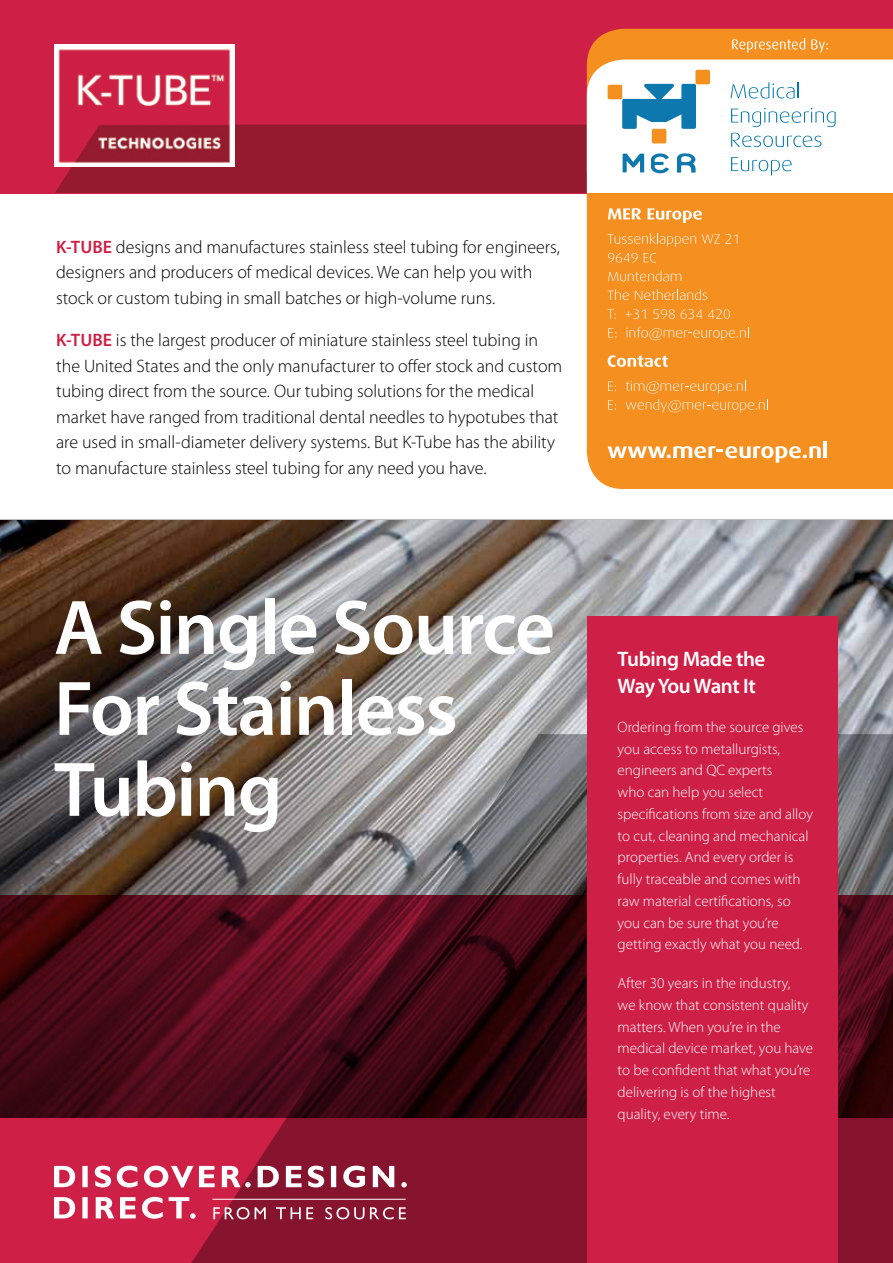
<style>
.page{position:relative;width:893px;height:1263px;background:#fff}
.page>*{position:absolute;margin:0;border:0;box-sizing:border-box;transform-origin:0 0}
.t1{font:600 78px/81px "Myriad Pro";letter-spacing:-.02em;color:#fff}
.t2{font:600 21px/27px "Myriad Pro";letter-spacing:-.02em;color:#fff}
.t3{font:300 18px/25.5px "Myriad Pro";color:#000}
.t4{font:300 15px/21.8px "Myriad Pro";color:#fff}
.s1{font-weight:600;color:#ce1f46}
</style>
<div class="page">
<div style="left:0;top:0;width:893px;height:193px;background:#ce1f46"></div>
<div style="left:55px;top:125px;width:532px;height:68px;background:#961a2f"></div>
<div style="left:587px;top:193px;width:306px;height:296px;background:#f58f1f"></div>
<svg style="left:608px;top:208px;width:33px;height:11px"></svg>
<svg style="left:648px;top:208px;width:54px;height:15px"></svg>
<svg style="left:608px;top:233px;width:88px;height:13px"></svg>
<svg style="left:702px;top:234px;width:35px;height:10px"></svg>
<svg style="left:608px;top:253px;width:30px;height:10px"></svg>
<svg style="left:644px;top:253px;width:12px;height:10px"></svg>
<svg style="left:608px;top:271px;width:73px;height:10px"></svg>
<svg style="left:608px;top:289px;width:21px;height:11px"></svg>
<svg style="left:635px;top:289px;width:72px;height:11px"></svg>
<svg style="left:608px;top:309px;width:8px;height:10px"></svg>
<svg style="left:626px;top:309px;width:19px;height:10px"></svg>
<svg style="left:653px;top:309px;width:22px;height:10px"></svg>
<svg style="left:681px;top:309px;width:21px;height:10px"></svg>
<svg style="left:708px;top:309px;width:22px;height:10px"></svg>
<svg style="left:608px;top:328px;width:8px;height:9px"></svg>
<svg style="left:626px;top:327px;width:123px;height:13px;background:#f69d3c"></svg>
<svg style="left:608px;top:355px;width:60px;height:12px"></svg>
<svg style="left:608px;top:382px;width:8px;height:9px"></svg>
<svg style="left:608px;top:400px;width:8px;height:10px"></svg>
<svg style="left:626px;top:380px;width:142px;height:32px;background:#f59934"></svg>
<svg style="left:608px;top:446px;width:213px;height:17px"></svg>
<hr style="left:823px;top:441px;width:4px;height:17px;background:#fff">
<svg style="left:587px;top:29px;width:306px;height:164px;background:#e7dccb"></svg>
<img style="left:0;top:521px;width:893px;height:374px">
<svg style="left:0;top:895px;width:183px;height:223px;background:#460914"></svg>
<img style="left:54px;top:45px;width:180px;height:122px">
<div style="left:0;top:1118px;width:893px;height:145px;background:#ce1f46"></div>
<svg style="left:183px;top:734px;width:710px;height:529px;background:#6b313d"></svg>
<svg style="left:54px;top:1197px;width:142px;height:22px"></svg>
<svg style="left:54px;top:1165px;width:353px;height:22px"></svg>
<svg style="left:213px;top:1207px;width:193px;height:12px;background:#a85164"></svg>
<hr style="left:212px;top:1199px;width:194px;height:1px;background:#fff">
<div style="left:588px;top:617px;width:250px;height:646px;background:#ce1f46"></div>
<p class="t3" style="left:56px;top:234px;width:505px"><span class="s1">K-TUBE</span> designs and manufactures stainless steel tubing for engineers, designers and producers of medical devices. We can help you with stock or custom tubing in small batches or high-volume runs.</p>
<p class="t3" style="left:56px;top:327px;width:508px"><span class="s1">K-TUBE</span> is the largest producer of miniature stainless steel tubing in the United States and the only manufacturer to offer stock and custom tubing direct from the source. Our tubing solutions for the medical market have ranged from traditional dental needles to hypotubes that are used in small-diameter delivery systems. But K-Tube has the ability to manufacture stainless steel tubing for any need you have.</p>
<h1 class="t1" style="left:54px;top:585px;width:503px">A Single Source<br>For Stainless<br>Tubing</h1>
<p class="t2" style="left:618px;top:645px;width:149px">Tubing Made the<br>Way You Want It</p>
<p class="t4" style="left:618px;top:716px;width:197px">Ordering from the source gives you access to metallurgists, engineers and QC experts<br>who can help you select specifications from size and alloy to cut, cleaning and mechanical properties. And every order is fully traceable and comes with raw material certifications, so you can be sure that you’re getting exactly what you need.</p>
<p class="t4" style="left:618px;top:972px;width:197px">After 30 years in the industry,<br>we know that consistent quality matters. When you’re in the medical device market, you have to be confident that what you’re delivering is of the highest quality, every time.</p>
</div>
